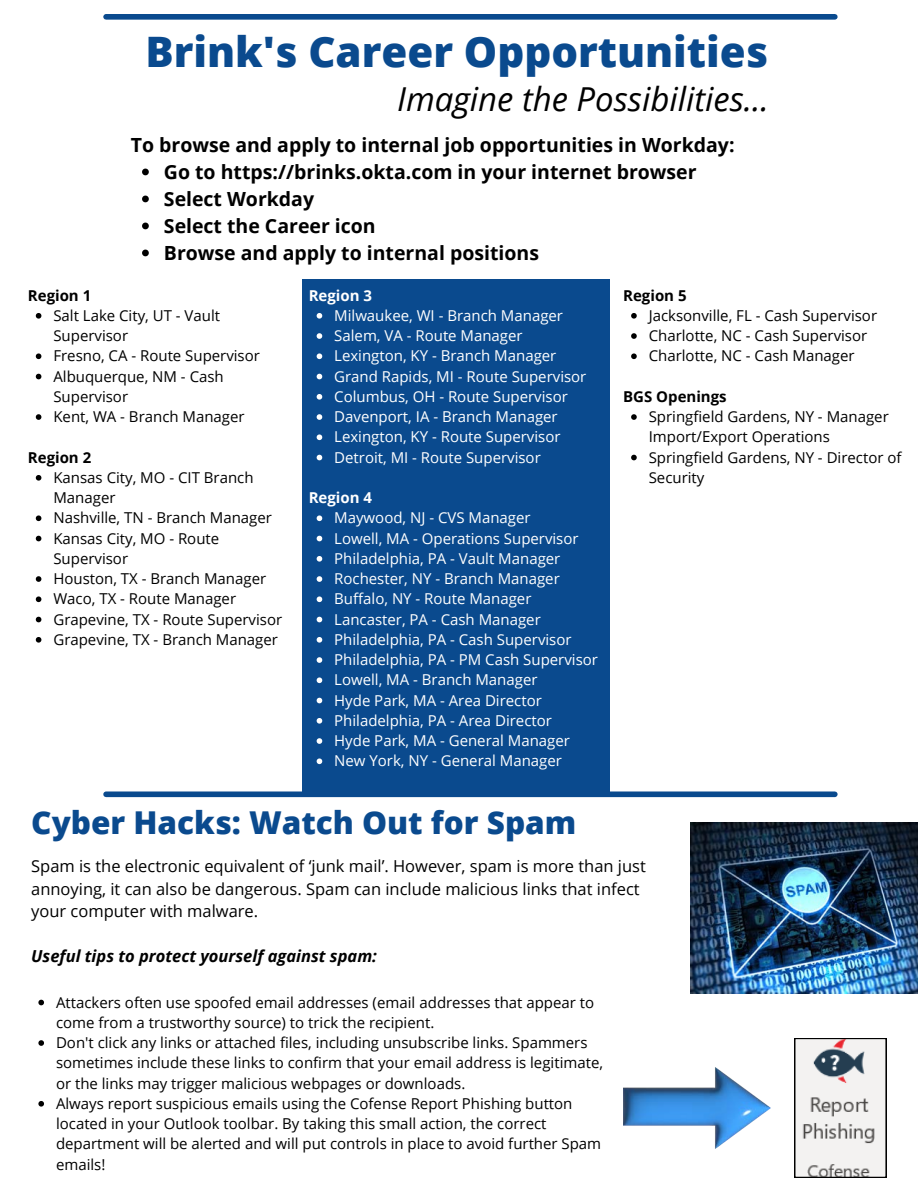
<style>
.page{position:relative;width:918px;height:1188px;background:#fff}
.page>*{position:absolute;margin:0;border:0;box-sizing:border-box;transform-origin:0 0}
.t1{font:800 42px "Open Sans";color:#0a4a8e}
.t2{font:italic 33px "Open Sans";color:#000}
.t3{font:800 31.5px "Open Sans";color:#0a4a8e}
.t4{font:700 19.5px/27px "Open Sans";color:#000}
.t5{font:16.5px/22.5px "Open Sans";color:#000}
.t6{font:italic 700 16.5px "Open Sans";color:#000}
.t7{font:15px/20.2px "Open Sans";color:#000}
.t8{font:15px/20.2px "Open Sans";color:#fff}
.t9{font:700 15px "Open Sans";color:#000}
.t10{font:700 15px "Open Sans";color:#fff}
</style>
<div class="page">
<div style="left:302px;top:279px;width:308px;height:515px;background:#0a4a8e"></div>
<div style="left:106px;top:14px;width:729px;height:6px;background:#0a4a8e"></div>
<div style="left:106px;top:791px;width:729px;height:6px;background:#0a4a8e"></div>
<svg style="left:36px;top:313px;width:5px;height:6px"></svg>
<svg style="left:36px;top:353px;width:5px;height:6px"></svg>
<svg style="left:36px;top:374px;width:5px;height:5px"></svg>
<svg style="left:36px;top:414px;width:5px;height:6px"></svg>
<svg style="left:36px;top:475px;width:5px;height:6px"></svg>
<svg style="left:36px;top:515px;width:5px;height:6px"></svg>
<svg style="left:36px;top:536px;width:5px;height:5px"></svg>
<svg style="left:36px;top:576px;width:5px;height:6px"></svg>
<svg style="left:36px;top:596px;width:5px;height:6px"></svg>
<svg style="left:36px;top:617px;width:5px;height:5px"></svg>
<svg style="left:36px;top:637px;width:5px;height:6px"></svg>
<svg style="left:142px;top:169px;width:7px;height:6px"></svg>
<svg style="left:142px;top:196px;width:7px;height:6px"></svg>
<svg style="left:142px;top:223px;width:7px;height:6px"></svg>
<svg style="left:142px;top:250px;width:7px;height:6px"></svg>
<svg style="left:631px;top:313px;width:6px;height:6px"></svg>
<svg style="left:631px;top:333px;width:6px;height:6px"></svg>
<svg style="left:631px;top:353px;width:6px;height:6px"></svg>
<svg style="left:631px;top:414px;width:6px;height:6px"></svg>
<svg style="left:631px;top:455px;width:6px;height:5px"></svg>
<svg style="left:317px;top:313px;width:5px;height:6px"></svg>
<svg style="left:317px;top:333px;width:5px;height:6px"></svg>
<svg style="left:317px;top:353px;width:5px;height:6px"></svg>
<svg style="left:317px;top:374px;width:5px;height:5px"></svg>
<svg style="left:317px;top:394px;width:5px;height:6px"></svg>
<svg style="left:317px;top:414px;width:5px;height:6px"></svg>
<svg style="left:317px;top:434px;width:5px;height:6px"></svg>
<svg style="left:317px;top:455px;width:5px;height:5px"></svg>
<svg style="left:317px;top:515px;width:5px;height:6px"></svg>
<svg style="left:317px;top:536px;width:5px;height:5px"></svg>
<svg style="left:317px;top:556px;width:5px;height:6px"></svg>
<svg style="left:317px;top:576px;width:5px;height:6px"></svg>
<svg style="left:317px;top:596px;width:5px;height:6px"></svg>
<svg style="left:317px;top:617px;width:5px;height:5px"></svg>
<svg style="left:317px;top:637px;width:5px;height:6px"></svg>
<svg style="left:317px;top:657px;width:5px;height:6px"></svg>
<svg style="left:317px;top:677px;width:5px;height:6px"></svg>
<svg style="left:317px;top:698px;width:5px;height:5px"></svg>
<svg style="left:317px;top:718px;width:5px;height:6px"></svg>
<svg style="left:317px;top:738px;width:5px;height:6px"></svg>
<svg style="left:317px;top:758px;width:5px;height:6px"></svg>
<img style="left:690px;top:822px;width:228px;height:171px">
<svg style="left:794px;top:1038px;width:93px;height:140px"></svg>
<img style="left:623px;top:1067px;width:148px;height:81px">
<svg style="left:38px;top:1000px;width:6px;height:5px"></svg>
<svg style="left:38px;top:1040px;width:6px;height:6px"></svg>
<svg style="left:38px;top:1101px;width:6px;height:6px"></svg>
<h1 class="t1" style="left:146px;top:22px;width:624px">Brink's Career Opportunities</h1>
<h2 class="t2" style="left:397px;top:75px;width:373px">Imagine the Possibilities...</h2>
<h3 class="t4" style="left:164px;top:131px;width:572px;text-indent:-33px">To browse and apply to internal job opportunities in Workday:<br>Go to https://brinks.okta.com in your internet browser Select Workday<br>Select the Career icon<br>Browse and apply to internal positions</h3>
<p class="t9" style="left:28px;top:285px;width:65px">Region 1</p>
<p class="t7" style="left:53px;top:305px;width:208px">Salt Lake City, UT - Vault<br>Supervisor<br>Fresno, CA - Route Supervisor<br>Albuquerque, NM - Cash<br>Supervisor<br>Kent, WA - Branch Manager</p>
<p class="t9" style="left:28px;top:447px;width:65px">Region 2</p>
<p class="t7" style="left:53px;top:467px;width:230px">Kansas City, MO - CIT Branch<br>Manager<br>Nashville, TN - Branch Manager<br>Kansas City, MO - Route<br>Supervisor<br>Houston, TX - Branch Manager<br>Waco, TX - Route Manager<br>Grapevine, TX - Route Supervisor<br>Grapevine, TX - Branch Manager</p>
<p class="t10" style="left:309px;top:285px;width:65px">Region 3</p>
<p class="t8" style="left:334px;top:305px;width:254px">Milwaukee, WI - Branch Manager<br>Salem, VA - Route Manager<br>Lexington, KY - Branch Manager<br>Grand Rapids, MI - Route Supervisor<br>Columbus, OH - Route Supervisor<br>Davenport, IA - Branch Manager<br>Lexington, KY - Route Supervisor<br>Detroit, MI - Route Supervisor</p>
<p class="t10" style="left:309px;top:487px;width:65px">Region 4</p>
<p class="t8" style="left:334px;top:507px;width:265px">Maywood, NJ - CVS Manager<br>Lowell, MA - Operations Supervisor<br>Philadelphia, PA - Vault Manager<br>Rochester, NY - Branch Manager<br>Buffalo, NY - Route Manager<br>Lancaster, PA - Cash Manager<br>Philadelphia, PA - Cash Supervisor<br>Philadelphia, PA - PM Cash Supervisor<br>Lowell, MA - Branch Manager<br>Hyde Park, MA - Area Director<br>Philadelphia, PA - Area Director<br>Hyde Park, MA - General Manager<br>New York, NY - General Manager</p>
<h3 class="t3" style="left:31px;top:801px;width:547px">Cyber Hacks: Watch Out for Spam</h3>
<p class="t9" style="left:623px;top:285px;width:65px">Region 5</p>
<p class="t7" style="left:649px;top:305px;width:230px">Jacksonville, FL - Cash Supervisor<br>Charlotte, NC - Cash Supervisor<br>Charlotte, NC - Cash Manager</p>
<p class="t9" style="left:623px;top:386px;width:105px">BGS Openings</p>
<p class="t7" style="left:649px;top:406px;width:254px">Springfield Gardens, NY - Manager<br>Import/Export Operations<br>Springfield Gardens, NY - Director of<br>Security</p>
<p class="t5" style="left:31px;top:855px;width:616px">Spam is the electronic equivalent of ‘junk mail’. However, spam is more than just annoying, it can also be dangerous. Spam can include malicious links that infect your computer with malware.</p>
<p class="t6" style="left:31px;top:945px;width:347px">Useful tips to protect yourself against spam:</p>
<p class="t7" style="left:56px;top:992px;width:549px">Attackers often use spoofed email addresses (email addresses that appear to come from a trustworthy source) to trick the recipient.<br>Don't click any links or attached files, including unsubscribe links. Spammers sometimes include these links to confirm that your email address is legitimate, or the links may trigger malicious webpages or downloads.<br>Always report suspicious emails using the Cofense Report Phishing button located in your Outlook toolbar. By taking this small action, the correct department will be alerted and will put controls in place to avoid further Spam emails!</p>
</div>
